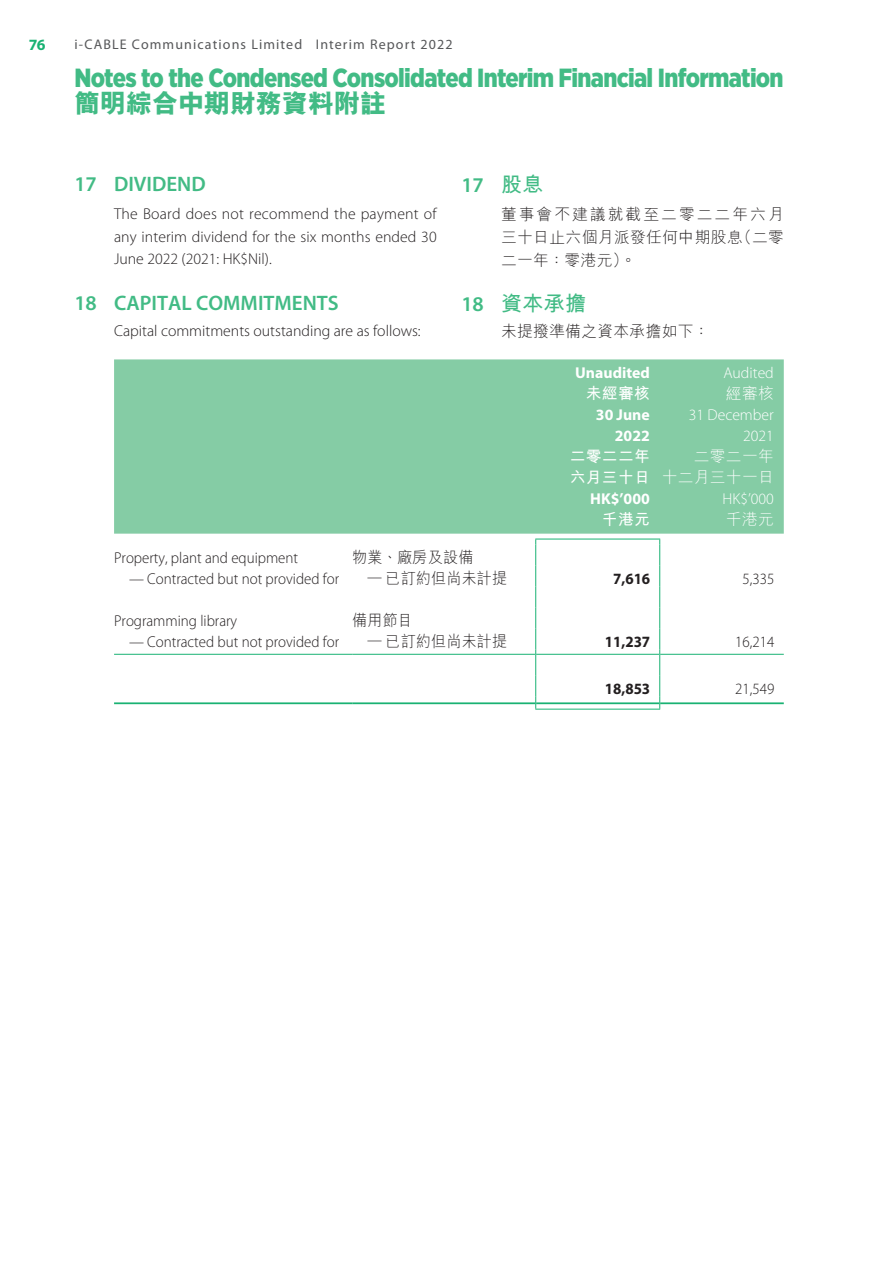
<style>
.page{position:relative;width:883px;height:1265px;background:#fff}
.page>*{position:absolute;margin:0;border:0;box-sizing:border-box;transform-origin:0 0}
.t1{font:900 26.25px "Gotham Narrow";letter-spacing:-.03em;color:#42bb85;scale:.95 1}
.t2{font:800 26.25px "M Hei HK";letter-spacing:-.005em;color:#42bb85}
._01_H1_E{font:600 21px "Myriad Pro";color:#42bb85}
._001_H1_C{font:700 21px "M Hei HK";color:#42bb85}
._001_H1_C-2{font:600 21px "Myriad Pro";color:#42bb85}
._00_txt_E{font:300 15.75px/22.8px "Myriad Pro";color:#231f20;text-align:justify}
._50_Table_txt{font:300 15.75px "Myriad Pro";color:#231f20;scale:.95 1}
._000_txt_C{font:300 15.75px/22.8px "M Hei HK";letter-spacing:.025em;color:#231f20;text-align:justify}
._50_Table_txt-2{font:300 15.75px "M Hei HK";letter-spacing:.02em;color:#231f20;scale:.95 1}
._50_Table_txt-3{font:300 15.75px "Myriad Pro";color:#fff}
._50_Table_txt-4{font:700 15.75px "Myriad Pro";color:#fff}
._50_Table_txt-5{font:300 15.75px "M Hei HK";letter-spacing:.02em;color:#fff}
._50_Table_txt-6{font:700 15.75px "M Hei HK";letter-spacing:.02em;color:#fff}
._50_Table_txt-7{font:700 15.75px "Myriad Pro";color:#231f20;scale:.95 1}
.t3{font:700 15.75px "Myriad Pro";color:#19b273}
.t4{font:14px "Myriad Pro";letter-spacing:.08em;color:#57585a}
.s1{font-family:"M Hei HK";font-weight:700}
.s2{font-family:"Myriad Pro";font-weight:600}
</style>
<div class="page">
<div style="left:114px;top:359px;width:670px;height:175px;background:#85cca5"></div>
<hr style="left:535px;top:539px;width:125px;height:1px;background:#19b273">
<svg style="left:535px;top:539px;width:1px;height:170px"></svg>
<svg style="left:659px;top:539px;width:1px;height:170px"></svg>
<hr style="left:535px;top:709px;width:125px;height:1px;background:#19b273">
<hr style="left:114px;top:654px;width:238px;height:1px;background:#19b273">
<hr style="left:352px;top:654px;width:183px;height:1px;background:#19b273">
<hr style="left:536px;top:654px;width:123px;height:1px;background:#19b273">
<hr style="left:660px;top:654px;width:124px;height:1px;background:#19b273">
<hr style="left:114px;top:702px;width:238px;height:2px;background:#19b273">
<hr style="left:352px;top:702px;width:183px;height:2px;background:#19b273">
<hr style="left:536px;top:702px;width:123px;height:2px;background:#19b273">
<hr style="left:660px;top:702px;width:124px;height:2px;background:#19b273">
<p class="t3" style="left:29px;top:34px;width:18px">76</p>
<p class="t4" style="left:74px;top:36px;width:380px">i-CABLE Communications Limited Interim Report 2022</p>
<h1 class="t1" style="left:74px;top:60px;width:748px">Notes to the Condensed Consolidated Interim Financial Information</h1>
<h1 class="t2" style="left:74px;top:91px;width:314px">簡明綜合中期財務資料附註</h1>
<p class="_01_H1_E" style="left:74px;top:171px;width:133px">17 DIVIDEND</p>
<p class="_00_txt_E" style="left:114px;top:202px;width:324px">The Board does not recommend the payment of any interim dividend for the six months ended 30<br>June 2022 (2021: HK$Nil).</p>
<p class="_01_H1_E" style="left:74px;top:289px;width:266px">18 CAPITAL COMMITMENTS</p>
<p class="_00_txt_E" style="left:114px;top:319px;width:308px">Capital commitments outstanding are as follows:</p>
<p class="_001_H1_C-2" style="left:461px;top:172px;width:84px">17 <span class="s1">股息</span></p>
<p class="_000_txt_C" style="left:501px;top:203px;width:284px">董事會不建議就截至二零二二年六月三十日止六個月派發任何中期股息（二零二一年：零港元）。</p>
<p class="_001_H1_C" style="left:461px;top:288px;width:126px"><span class="s2">18</span> 資本承擔</p>
<p class="_000_txt_C" style="left:501px;top:320px;width:210px">未提撥準備之資本承擔如下：</p>
<p class="_50_Table_txt-4" style="left:575px;top:362px;width:76px">Unaudited</p>
<p class="_50_Table_txt-3" style="left:723px;top:363px;width:52px">Audited</p>
<p class="_50_Table_txt-6" style="left:586px;top:382px;width:65px">未經審核</p>
<p class="_50_Table_txt-5" style="left:726px;top:386px;width:49px">經審核</p>
<p class="_50_Table_txt-4" style="left:596px;top:404px;width:55px">30 June</p>
<p class="_50_Table_txt-4" style="left:615px;top:425px;width:36px">2022</p>
<p class="_50_Table_txt-3" style="left:689px;top:405px;width:87px">31 December</p>
<p class="_50_Table_txt-3" style="left:743px;top:426px;width:32px">2021</p>
<p class="_50_Table_txt-6" style="left:570px;top:445px;width:82px">二零二二年</p>
<p class="_50_Table_txt-6" style="left:570px;top:466px;width:82px">六月三十日</p>
<p class="_50_Table_txt-5" style="left:694px;top:449px;width:82px">二零二一年</p>
<p class="_50_Table_txt-5" style="left:662px;top:470px;width:114px">十二月三十一日</p>
<p class="_50_Table_txt-4" style="left:590px;top:488px;width:61px">HK$’000</p>
<p class="_50_Table_txt-3" style="left:723px;top:489px;width:53px">HK$’000</p>
<p class="_50_Table_txt-6" style="left:602px;top:508px;width:49px">千港元</p>
<p class="_50_Table_txt-5" style="left:726px;top:512px;width:49px">千港元</p>
<p class="_50_Table_txt" style="left:114px;top:548px;width:195px">Property, plant and equipment</p>
<p class="_50_Table_txt-2" style="left:352px;top:550px;width:129px">物業、廠房及設備</p>
<p class="_50_Table_txt" style="left:129px;top:569px;width:223px">— Contracted but not provided for</p>
<p class="_50_Table_txt-2" style="left:367px;top:571px;width:149px"><sup>—</sup> 已訂約但尚未計提</p>
<p class="_50_Table_txt-7" style="left:613px;top:568px;width:41px">7,616</p>
<p class="_50_Table_txt" style="left:742px;top:569px;width:35px">5,335</p>
<p class="_50_Table_txt" style="left:114px;top:611px;width:131px">Programming library</p>
<p class="_50_Table_txt-2" style="left:352px;top:613px;width:65px">備用節目</p>
<p class="_50_Table_txt" style="left:129px;top:632px;width:223px">— Contracted but not provided for</p>
<p class="_50_Table_txt-2" style="left:367px;top:634px;width:149px"><sup>—</sup> 已訂約但尚未計提</p>
<p class="_50_Table_txt-7" style="left:605px;top:631px;width:49px">11,237</p>
<p class="_50_Table_txt" style="left:735px;top:632px;width:43px">16,214</p>
<p class="_50_Table_txt-7" style="left:605px;top:679px;width:49px">18,853</p>
<p class="_50_Table_txt" style="left:735px;top:679px;width:43px">21,549</p>
</div>
